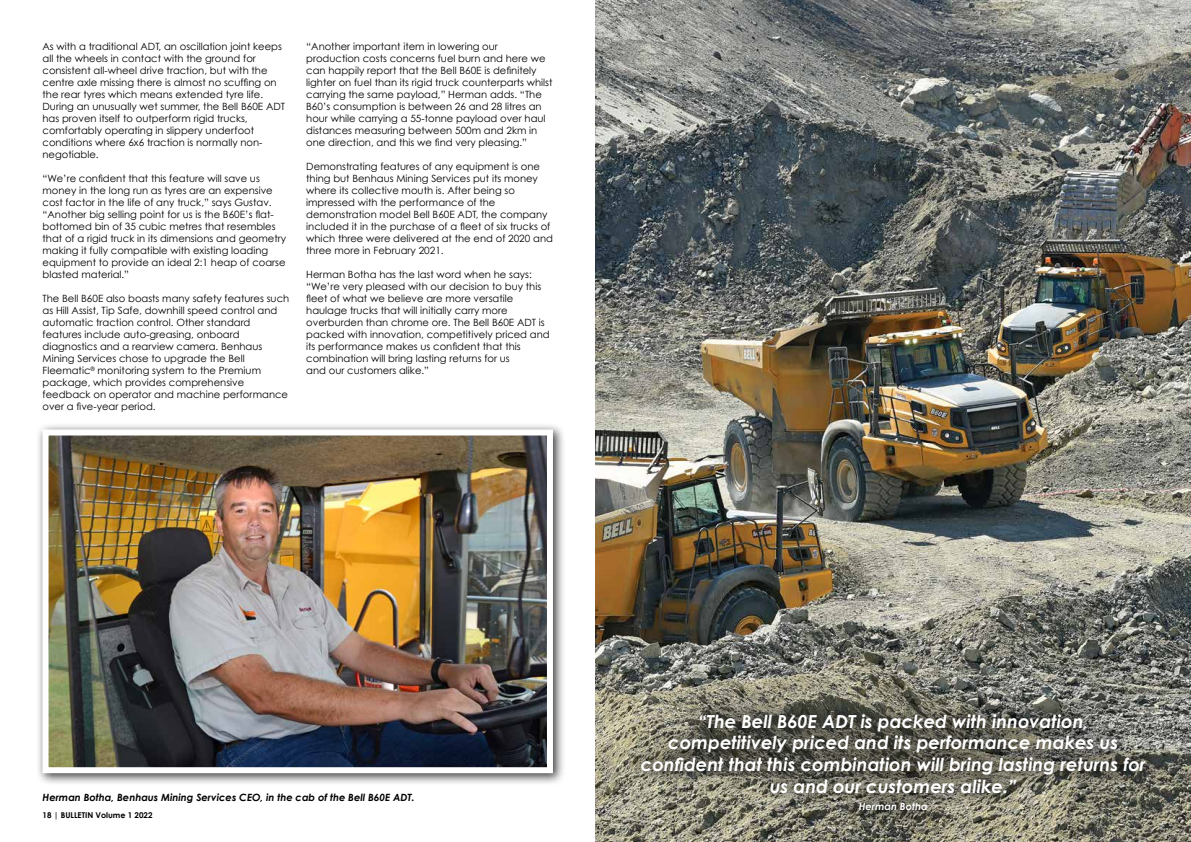
<style>
.page{position:relative;width:1191px;height:842px;background:#fff}
.page>*{position:absolute;margin:0;border:0;box-sizing:border-box;transform-origin:0 0}
.t1{font:italic 700 18px/21.6px "Century Gothic";color:#fff;text-align:center}
.t2{font:10px/12px "Century Gothic";color:#000}
.t3{font:italic 700 10px "Century Gothic";color:#000}
.t4{font:italic 700 10px "Century Gothic";color:#fff}
.t5{font:700 8px "Century Gothic";color:#000}
</style>
<div class="page">
<div style="left:36px;top:423px;width:529px;height:362px;background:#000;opacity:.75"></div>
<img style="left:50px;top:436px;width:496px;height:330px">
<div style="left:43px;top:429px;width:510px;height:344px;border:6px solid #fff"></div>
<img style="left:595px;top:0;width:596px;height:842px">
<div style="left:626px;top:699px;width:534px;height:127px;background:#000;opacity:.75"></div>
<p class="t2" style="left:43px;top:40px;width:244px">As with a traditional ADT, an oscillation joint keeps all the wheels in contact with the ground for consistent all-wheel drive traction, but with the centre axle missing there is almost no scuffing on the rear tyres which means extended tyre life.<br>During an unusually wet summer, the Bell B60E ADT has proven itself to outperform rigid trucks, comfortably operating in slippery underfoot conditions where 6x6 traction is normally non&shy;negotiable.</p>
<p class="t2" style="left:43px;top:172px;width:245px">“We’re confident that this feature will save us money in the long run as tyres are an expensive cost factor in the life of any truck,” says Gustav. “Another big selling point for us is the B60E’s flat&shy;bottomed bin of 35 cubic metres that resembles that of a rigid truck in its dimensions and geometry making it fully compatible with existing loading equipment to provide an ideal 2:1 heap of coarse blasted material.”</p>
<p class="t2" style="left:43px;top:292px;width:248px">The Bell B60E also boasts many safety features such as Hill Assist, Tip Safe, downhill speed control and automatic traction control. Other standard features include auto-greasing, onboard diagnostics and a rearview camera. Benhaus Mining Services chose to upgrade the Bell Fleematic<sup>®</sup> monitoring system to the Premium package, which provides comprehensive feedback on operator and machine performance over a five-year period.</p>
<p class="t2" style="left:306px;top:40px;width:248px">“Another important item in lowering our production costs concerns fuel burn and here we can happily report that the Bell B60E is definitely lighter on fuel than its rigid truck counterparts whilst carrying the same payload,” Herman adds. “The B60’s consumption is between 26 and 28 litres an hour while carrying a 55-tonne payload over haul distances measuring between 500m and 2km in one direction, and this we find very pleasing.”</p>
<p class="t2" style="left:306px;top:160px;width:248px">Demonstrating features of any equipment is one thing but Benhaus Mining Services put its money where its collective mouth is. After being so impressed with the performance of the demonstration model Bell B60E ADT, the company included it in the purchase of a fleet of six trucks of which three were delivered at the end of 2020 and three more in February 2021.</p>
<p class="t2" style="left:306px;top:268px;width:245px">Herman Botha has the last word when he says: “We’re very pleased with our decision to buy this fleet of what we believe are more versatile haulage trucks that will initially carry more overburden than chrome ore. The Bell B60E ADT is packed with innovation, competitively priced and its performance makes us confident that this combination will bring lasting returns for us<br>and our customers alike.”</p>
<p class="t3" style="left:43px;top:790px;width:373px">Herman Botha, Benhaus Mining Services CEO, in the cab of the Bell B60E ADT.</p>
<p class="t5" style="left:43px;top:810px;width:111px">18 | BULLETIN Volume 1 2022</p>
<h1 class="t1" style="left:641px;top:710px;width:506px">“The Bell B60E ADT is packed with innovation, competitively priced and its performance makes us confident that this combination will bring lasting returns for us and our customers alike.”</h1>
<p class="t4" style="left:858px;top:800px;width:71px">Herman Botha</p>
</div>
